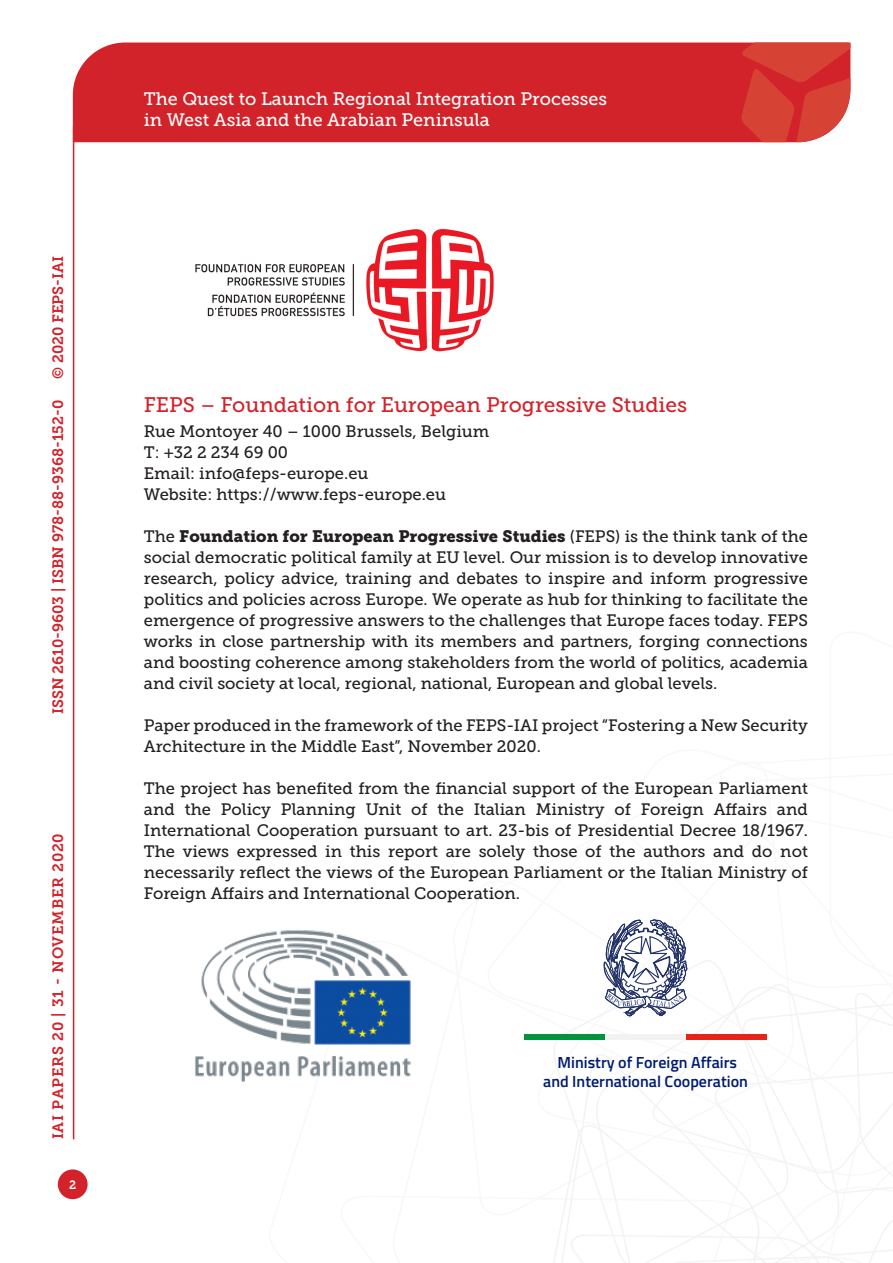
<style>
.page{position:relative;width:893px;height:1263px;background:#fff}
.page>*{position:absolute;margin:0;border:0;box-sizing:border-box;transform-origin:0 0}
.Titolo_paragrafo{font:21px "Museo Slab 500";color:#d2232a}
.t1{font:18px/21.6px "Museo Slab 500";color:#fff}
.Testo{font:16.5px/21px "Museo Slab 500";color:#231f20;text-align:justify}
.t2{font:600 16.05px/19.2px "Titillium";color:#001c70;text-align:center}
.t3{font:15px "Museo Slab 700";color:#d2232a}
.t4{font:15px "Museo Slab 700";letter-spacing:.05em;color:#d2232a}
.t5{font:12px "Museo Slab 700";color:#fff}
.s1{font-family:"Museo Slab 900"}
</style>
<div class="page">
<svg style="left:531px;top:960px;width:362px;height:303px"></svg>
<div style="left:73px;top:43px;width:668px;height:99px;background:#d2232a"></div>
<svg style="left:741px;top:43px;width:109px;height:99px;background:#d6433b"></svg>
<div style="left:58px;top:1169px;width:30px;height:30px;background:#d2232a;border-radius:50%"></div>
<hr style="left:73px;top:126px;width:1px;height:1013px;background:#d2232a">
<img style="left:195px;top:228px;width:299px;height:124px">
<img style="left:195px;top:930px;width:216px;height:152px">
<svg style="left:604px;top:919px;width:83px;height:97px"></svg>
<div style="left:525px;top:1034px;width:80px;height:5px;background:#00943d"></div>
<div style="left:605px;top:1034px;width:81px;height:5px;background:#f2f2f3"></div>
<div style="left:686px;top:1034px;width:80px;height:5px;background:#e72419"></div>
<p class="t3" style="left:50px;top:379px;width:125px;rotate:-90deg">© 2020 FEPS-IAI</p>
<p class="t3" style="left:49px;top:714px;width:316px;rotate:-90deg">ISSN 2610-9603 | ISBN 978-88-9368-152-0</p>
<p class="t4" style="left:50px;top:1139px;width:308px;rotate:-90deg">IAI PAPERS 20 | 31 - NOVEMBER 2020</p>
<p class="t5" style="left:69px;top:1178px;width:9px">2</p>
<p class="t1" style="left:144px;top:88px;width:465px">The Quest to Launch Regional Integration Processes in West Asia and the Arabian Peninsula</p>
<p class="Titolo_paragrafo" style="left:144px;top:393px;width:545px">FEPS – Foundation for European Progressive Studies</p>
<p class="Testo" style="left:144px;top:421px;width:347px">Rue Montoyer 40 – 1000 Brussels, Belgium</p>
<p class="Testo" style="left:144px;top:442px;width:146px">T: +32 2 234 69 00</p>
<p class="Testo" style="left:144px;top:463px;width:226px">Email: info@feps-europe.eu</p>
<p class="Testo" style="left:144px;top:484px;width:304px">Website: https://www.feps-europe.eu</p>
<p class="Testo" style="left:144px;top:526px;width:666px">The <span class="s1">Foundation for European Progressive Studies</span> (FEPS) is the think tank of the social democratic political family at EU level. Our mission is to develop innovative research, policy advice, training and debates to inspire and inform progressive politics and policies across Europe. We operate as hub for thinking to facilitate the emergence of progressive answers to the challenges that Europe faces today. FEPS works in close partnership with its members and partners, forging connections and boosting coherence among stakeholders from the world of politics, academia and civil society at local, regional, national, European and global levels.</p>
<p class="Testo" style="left:144px;top:715px;width:666px">Paper produced in the framework of the FEPS-IAI project “Fostering a New Security<br>Architecture in the Middle East”, November 2020.</p>
<p class="Testo" style="left:144px;top:778px;width:666px">The project has benefited from the financial support of the European Parliament and the Policy Planning Unit of the Italian Ministry of Foreign Affairs and International Cooperation pursuant to art. 23-bis of Presidential Decree 18/1967.<br>The views expressed in this report are solely those of the authors and do not necessarily reflect the views of the European Parliament or the Italian Ministry of Foreign Affairs and International Cooperation.</p>
<p class="t2" style="left:543px;top:1051px;width:206px">Ministry of Foreign Affairs and International Cooperation</p>
</div>
